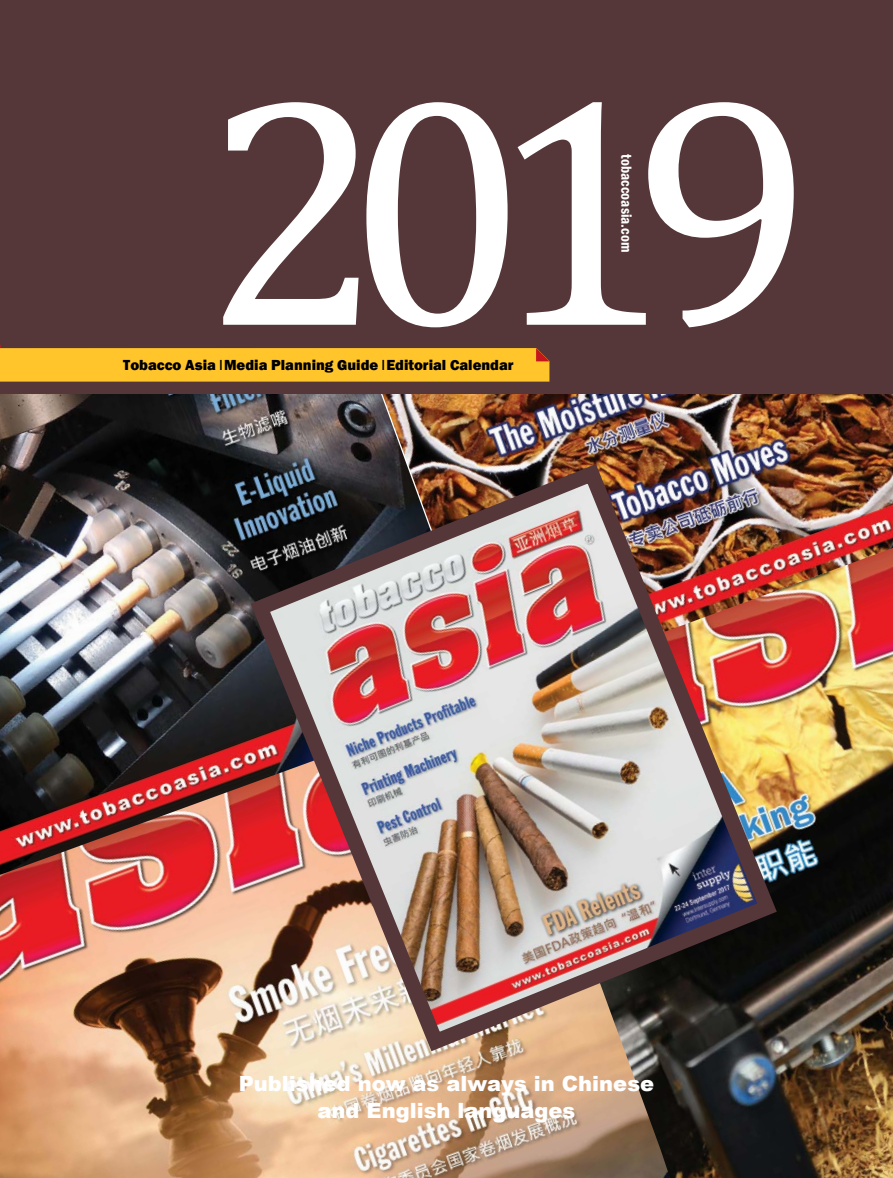
<style>
.page{position:relative;width:893px;height:1178px;background:#fff}
.page>*{position:absolute;margin:0;border:0;box-sizing:border-box;transform-origin:0 0}
.t1{font:330px "Cambria";color:#fff}
.t2{font:900 21px/27px "Arial";color:#fff;text-align:center}
.t3{font:800 15px "Franklin Gothic";color:#000}
.t4{font:600 condensed 15px "Franklin Gothic";color:#fff}
</style>
<div class="page">
<img style="left:670px;top:695px;width:223px;height:483px">
<img style="left:0;top:875px;width:670px;height:303px">
<img style="left:0;top:393px;width:241px;height:482px">
<img style="left:239px;top:393px;width:654px;height:302px">
<img style="left:241px;top:454px;width:545px;height:607px">
<div style="left:0;top:0;width:893px;height:393px;background:#553739"></div>
<svg style="left:0;top:344px;width:549px;height:38px;background:#eab22c"></svg>
<h1 class="t1" style="left:202px;top:18px;width:614px">2019</h1>
<p class="t4" style="left:637px;top:154px;width:99px;rotate:90deg">tobaccoasia.com</p>
<p class="t3" style="left:123px;top:355px;width:392px">Tobacco Asia I Media Planning Guide I Editorial Calendar</p>
<p class="t2" style="left:239px;top:1069px;width:417px">Published now as always in Chinese and English languages</p>
</div>
